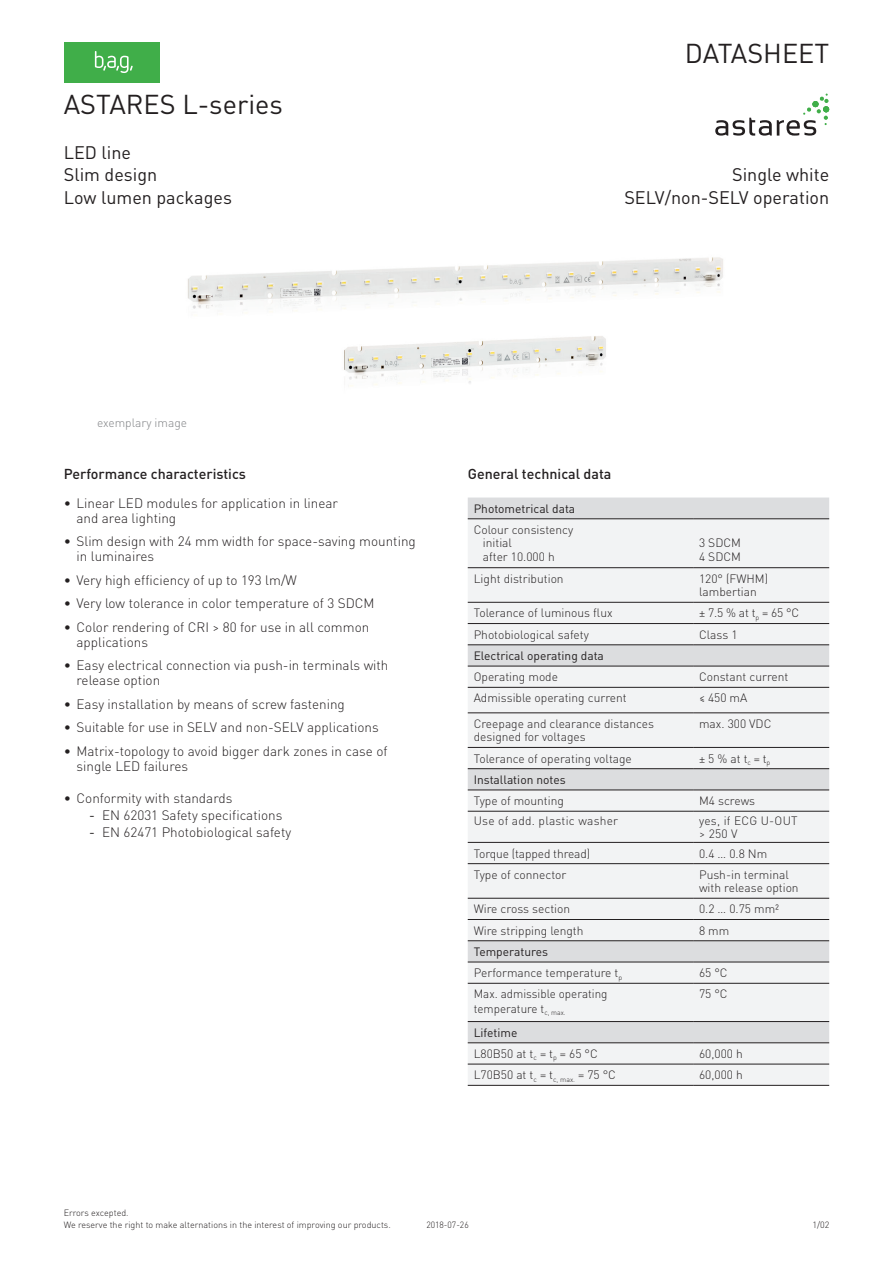
<style>
.page{position:relative;width:893px;height:1263px;background:#fff}
.page>*{position:absolute;margin:0;border:0;box-sizing:border-box;transform-origin:0 0}
.t1{font:27px "DIN Pro";color:#231f20}
.t2{font:18px/22.5px "DIN Pro";color:#231f20}
.t3{font:500 14.25px "DIN Pro";color:#231f20}
.t4{font:300 13.5px/15px "DIN Pro";color:#231f20}
.t5{font:300 12px/13.5px "DIN Pro";color:#231f20}
.t6{font:12px "DIN Pro";color:#231f20}
.t7{font:300 12px/13.5px "DIN Pro";letter-spacing:.02em;color:#231f20}
.t8{font:300 12px "DIN Pro";color:#808285}
.t9{font:300 9px/12px "DIN Pro";color:#231f20}
.t10{font:300 9px "DIN Pro";color:#231f20;scale:.95 1}
.s1{font-weight:400}
</style>
<div class="page">
<img style="left:188px;top:257px;width:535px;height:129px">
<div style="left:64px;top:43px;width:95px;height:40px;background:#40ae49"></div>
<svg style="left:95px;top:51px;width:38px;height:22px"></svg>
<svg style="left:715px;top:94px;width:114px;height:42px"></svg>
<div style="left:468px;top:497px;width:361px;height:21px;background:#dcdddf"></div>
<svg style="left:468px;top:519px;width:361px;height:566px;fill:#f2f3f4"></svg>
<hr style="left:468px;top:518px;width:225px;height:1px;background:#231f20">
<hr style="left:693px;top:518px;width:136px;height:1px;background:#231f20">
<hr style="left:468px;top:567px;width:225px;height:1px;background:#231f20">
<hr style="left:693px;top:567px;width:136px;height:1px;background:#231f20">
<hr style="left:468px;top:602px;width:225px;height:1px;background:#231f20">
<hr style="left:693px;top:602px;width:136px;height:1px;background:#231f20">
<hr style="left:468px;top:623px;width:225px;height:1px;background:#231f20">
<hr style="left:693px;top:623px;width:136px;height:1px;background:#231f20">
<hr style="left:468px;top:644px;width:225px;height:1px;background:#231f20">
<hr style="left:693px;top:644px;width:136px;height:1px;background:#231f20">
<hr style="left:468px;top:666px;width:225px;height:1px;background:#231f20">
<hr style="left:693px;top:666px;width:136px;height:1px;background:#231f20">
<hr style="left:468px;top:687px;width:225px;height:1px;background:#231f20">
<hr style="left:693px;top:687px;width:136px;height:1px;background:#231f20">
<hr style="left:468px;top:713px;width:225px;height:1px;background:#231f20">
<hr style="left:693px;top:713px;width:136px;height:1px;background:#231f20">
<hr style="left:468px;top:747px;width:225px;height:1px;background:#231f20">
<hr style="left:693px;top:747px;width:136px;height:1px;background:#231f20">
<hr style="left:468px;top:768px;width:225px;height:1px;background:#231f20">
<hr style="left:693px;top:768px;width:136px;height:1px;background:#231f20">
<hr style="left:468px;top:790px;width:225px;height:1px;background:#231f20">
<hr style="left:693px;top:790px;width:136px;height:1px;background:#231f20">
<hr style="left:468px;top:811px;width:225px;height:1px;background:#231f20">
<hr style="left:693px;top:811px;width:136px;height:1px;background:#231f20">
<hr style="left:468px;top:842px;width:225px;height:1px;background:#231f20">
<hr style="left:693px;top:842px;width:136px;height:1px;background:#231f20">
<hr style="left:468px;top:863px;width:225px;height:1px;background:#231f20">
<hr style="left:693px;top:863px;width:136px;height:1px;background:#231f20">
<hr style="left:468px;top:898px;width:225px;height:1px;background:#231f20">
<hr style="left:693px;top:898px;width:136px;height:1px;background:#231f20">
<hr style="left:468px;top:919px;width:225px;height:1px;background:#231f20">
<hr style="left:693px;top:919px;width:136px;height:1px;background:#231f20">
<hr style="left:468px;top:940px;width:225px;height:1px;background:#231f20">
<hr style="left:693px;top:940px;width:136px;height:1px;background:#231f20">
<hr style="left:468px;top:962px;width:225px;height:1px;background:#231f20">
<hr style="left:693px;top:962px;width:136px;height:1px;background:#231f20">
<hr style="left:468px;top:983px;width:225px;height:1px;background:#231f20">
<hr style="left:693px;top:983px;width:136px;height:1px;background:#231f20">
<hr style="left:468px;top:1021px;width:225px;height:1px;background:#231f20">
<hr style="left:693px;top:1021px;width:136px;height:1px;background:#231f20">
<hr style="left:468px;top:1042px;width:225px;height:1px;background:#231f20">
<hr style="left:693px;top:1042px;width:136px;height:1px;background:#231f20">
<hr style="left:468px;top:1064px;width:225px;height:1px;background:#231f20">
<hr style="left:693px;top:1064px;width:136px;height:1px;background:#231f20">
<hr style="left:468px;top:1085px;width:225px;height:1px;background:#231f20">
<hr style="left:693px;top:1085px;width:136px;height:1px;background:#231f20">
<h1 class="t1" style="left:64px;top:86px;width:221px">ASTARES L-series</h1>
<h2 class="t2" style="left:64px;top:140px;width:95px">LED line<br>Slim design</h2>
<h1 class="t1" style="left:685px;top:35px;width:146px">DATASHEET</h1>
<h2 class="t2" style="left:732px;top:163px;width:99px">Single white</h2>
<h2 class="t2" style="left:64px;top:185px;width:170px">Low lumen packages</h2>
<h2 class="t2" style="left:624px;top:185px;width:206px">SELV/non-SELV operation</h2>
<p class="t8" style="left:97px;top:414px;width:92px">exemplary image</p>
<p class="t3" style="left:64px;top:464px;width:184px">Performance characteristics</p>
<p class="t3" style="left:468px;top:464px;width:145px">General technical data</p>
<p class="t6" style="left:474px;top:500px;width:103px">Photometrical data</p>
<p class="t5" style="left:483px;top:522px;width:92px;text-indent:-9px">Colour consistency initial<br>after 10.000 h</p>
<p class="t4" style="left:77px;top:495px;width:263px;text-indent:-13px">• Linear LED modules for application in linear and area lighting</p>
<p class="t4" style="left:77px;top:533px;width:341px;text-indent:-13px">• Slim design with 24 mm width for space-saving mounting in luminaires</p>
<p class="t4" style="left:64px;top:572px;width:235px">• Very high efficiency of up to 193 lm/W</p>
<p class="t4" style="left:64px;top:595px;width:312px">• Very low tolerance in color temperature of 3 SDCM</p>
<p class="t4" style="left:77px;top:619px;width:294px;text-indent:-13px">• Color rendering of CRI &gt; 80 for use in all common applications</p>
<p class="t4" style="left:77px;top:657px;width:313px;text-indent:-13px">• Easy electrical connection via push-in terminals with release option</p>
<p class="t4" style="left:64px;top:696px;width:283px">• Easy installation by means of screw fastening</p>
<p class="t4" style="left:64px;top:719px;width:316px">• Suitable for use in SELV and non-SELV applications</p>
<p class="t4" style="left:77px;top:743px;width:313px;text-indent:-13px">• Matrix-topology to avoid bigger dark zones in case of single LED failures</p>
<p class="t5" style="left:699px;top:536px;width:43px">3 SDCM<br>4 SDCM</p>
<p class="t5" style="left:474px;top:571px;width:91px">Light distribution</p>
<p class="t5" style="left:699px;top:571px;width:71px">120° (FWHM) lambertian</p>
<p class="t5" style="left:474px;top:606px;width:140px">Tolerance of luminous flux</p>
<p class="t5" style="left:699px;top:606px;width:102px">± 7.5 % at t<sub>p</sub> = 65 °C</p>
<p class="t5" style="left:474px;top:627px;width:117px">Photobiological safety</p>
<p class="t5" style="left:699px;top:627px;width:40px">Class 1</p>
<p class="t6" style="left:474px;top:647px;width:132px">Electrical operating data</p>
<p class="t5" style="left:474px;top:670px;width:86px">Operating mode</p>
<p class="t5" style="left:699px;top:670px;width:91px">Constant current</p>
<p class="t5" style="left:474px;top:691px;width:155px">Admissible operating current</p>
<p class="t5" style="left:699px;top:691px;width:50px">≤ 450 mA</p>
<p class="t5" style="left:474px;top:716px;width:182px">Creepage and clearance distances designed for voltages</p>
<p class="t5" style="left:699px;top:716px;width:74px">max. 300 VDC</p>
<p class="t5" style="left:474px;top:751px;width:160px">Tolerance of operating voltage</p>
<p class="t5" style="left:699px;top:751px;width:73px">± 5 % at t<sub>c</sub> = t<sub>p</sub></p>
<p class="t6" style="left:474px;top:771px;width:94px">Installation notes</p>
<p class="t5" style="left:474px;top:793px;width:92px">Type of mounting</p>
<p class="t5" style="left:699px;top:793px;width:58px">M4 screws</p>
<p class="t7" style="left:474px;top:813px;width:146px">Use of add. plastic washer</p>
<p class="t7" style="left:699px;top:813px;width:100px">yes, if ECG U-OUT &gt; 250 V</p>
<p class="t5" style="left:474px;top:846px;width:118px">Torque (tapped thread)</p>
<p class="t5" style="left:699px;top:846px;width:70px">0.4 … 0.8 Nm</p>
<p class="t5" style="left:474px;top:867px;width:94px">Type of connector</p>
<p class="t5" style="left:699px;top:867px;width:101px">Push-in terminal with release option</p>
<p class="t5" style="left:474px;top:902px;width:98px">Wire cross section</p>
<p class="t5" style="left:699px;top:902px;width:82px">0.2 … 0.75 mm²</p>
<p class="t5" style="left:474px;top:923px;width:111px">Wire stripping length</p>
<p class="t5" style="left:699px;top:923px;width:32px">8 mm</p>
<p class="t5" style="left:474px;top:940px;width:150px;line-height:21.3px"><span class="s1">Temperatures<br></span>Performance temperature t<sub>p</sub></p>
<p class="t4" style="left:64px;top:789px;width:170px">• Conformity with standards</p>
<p class="t4" style="left:89px;top:807px;width:195px"><span class="s1">-</span> EN 62031 Safety specifications</p>
<p class="t4" style="left:89px;top:824px;width:203px"><span class="s1">-</span> EN 62471 Photobiological safety</p>
<p class="t5" style="left:699px;top:965px;width:30px">65 °C</p>
<p class="t5" style="left:474px;top:986px;width:135px;line-height:14.4px">Max. admissible operating temperature t<sub>c,</sub> <sub>max.</sub></p>
<p class="t5" style="left:699px;top:987px;width:30px">75 °C</p>
<p class="t5" style="left:474px;top:1021px;width:126px;line-height:21.3px"><span class="s1">Lifetime<br></span>L80B50 at t<sub>c</sub> = t<sub>p</sub> = 65 °C</p>
<p class="t5" style="left:699px;top:1046px;width:45px">60,000 h</p>
<p class="t5" style="left:474px;top:1067px;width:144px">L70B50 at t<sub>c</sub> = t<sub>c,</sub> <sub>max.</sub> = 75 °C</p>
<p class="t5" style="left:699px;top:1067px;width:45px">60,000 h</p>
<p class="t9" style="left:64px;top:1207px;width:328px">Errors excepted.<br>We reserve the right to make alternations in the interest of improving our products.</p>
<p class="t10" style="left:426px;top:1219px;width:46px">2018-07-26</p>
<p class="t9" style="left:812px;top:1218px;width:18px">1/02</p>
</div>
